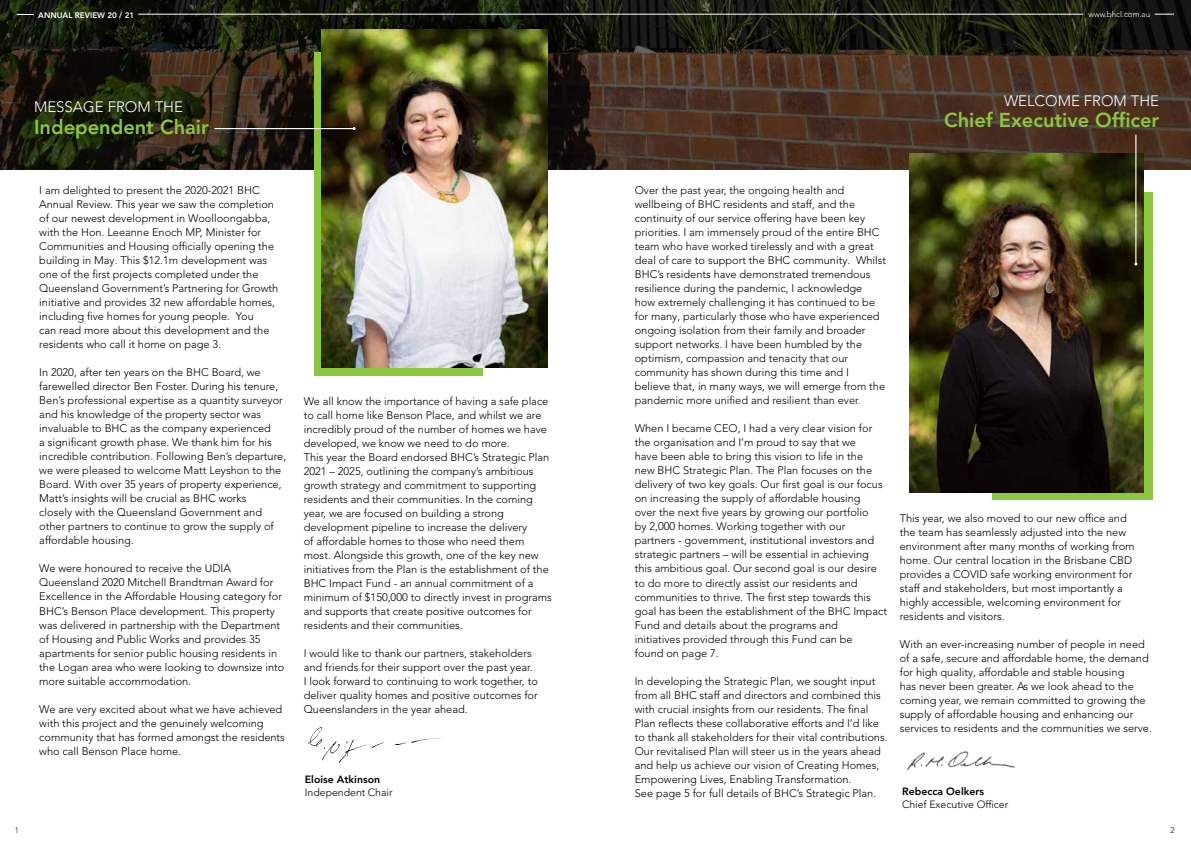
<style>
.page{position:relative;width:1191px;height:842px;background:#fff}
.page>*{position:absolute;margin:0;border:0;box-sizing:border-box;transform-origin:0 0}
.t1{font:800 20px "Avenir LT Pro";color:#8dc63f}
.t2{font:300 15px "Avenir LT Pro";color:#fff}
.t3{font:300 11px/14px "Avenir LT Pro";color:#000}
.t4{font:300 10.5px "Avenir LT Pro";color:#000}
.t5{font:800 10.5px "Avenir LT Pro";color:#000}
.t6{font:800 8px "Avenir LT Pro";color:#fff}
.t7{font:300 8px "Avenir LT Pro";color:#fff}
.t8{font:300 8px "Avenir LT Pro";color:#000}
</style>
<div class="page">
<svg style="left:0;top:0;width:1191px;height:170px;background:#2f2618"></svg>
<hr style="left:138px;top:14px;width:945px;height:1px;background:#fff">
<svg style="left:17px;top:14px;width:17px;height:1px"></svg>
<svg style="left:1154px;top:13px;width:20px;height:2px"></svg>
<img style="left:308px;top:727px;width:135px;height:36px">
<div style="left:314px;top:52px;width:169px;height:323px;background:#8dc63f"></div>
<div style="left:992px;top:193px;width:160px;height:307px;background:#8dc63f"></div>
<img style="left:906px;top:751px;width:109px;height:20px">
<img style="left:322px;top:30px;width:225px;height:337px">
<img style="left:910px;top:153px;width:234px;height:340px">
<hr style="left:214px;top:128px;width:139px;height:1px;background:#fff">
<hr style="left:1135px;top:135px;width:1px;height:129px;background:#fff">
<p class="t6" style="left:38px;top:10px;width:97px">ANNUAL REVIEW 20 / 21</p>
<p class="t7" style="left:1088px;top:9px;width:63px">www.bhcl.com.au</p>
<h2 class="t2" style="left:34px;top:98px;width:150px">MESSAGE FROM THE</h2>
<h1 class="t1" style="left:34px;top:115px;width:176px">Independent Chair</h1>
<h2 class="t2" style="left:1004px;top:92px;width:157px">WELCOME FROM THE</h2>
<h1 class="t1" style="left:944px;top:109px;width:217px">Chief Executive Officer</h1>
<p class="t3" style="left:39px;top:184px;width:240px">I am delighted to present the 2020-2021 BHC Annual Review. This year we saw the completion of our newest development in Woolloongabba, with the Hon. Leeanne Enoch MP, Minister for Communities and Housing officially opening the building in May. This $12.1m development was one of the first projects completed under the Queensland Government’s Partnering for Growth initiative and provides 32 new affordable homes, including five homes for young people. You<br>can read more about this development and the residents who call it home on page 3.</p>
<p class="t3" style="left:39px;top:366px;width:248px">In 2020, after ten years on the BHC Board, we farewelled director Ben Foster. During his tenure, Ben’s professional expertise as a quantity surveyor and his knowledge of the property sector was invaluable to BHC as the company experienced<br>a significant growth phase. We thank him for his incredible contribution. Following Ben’s departure, we were pleased to welcome Matt Leyshon to the Board. With over 35 years of property experience, Matt’s insights will be crucial as BHC works<br>closely with the Queensland Government and other partners to continue to grow the supply of affordable housing.</p>
<p class="t3" style="left:39px;top:562px;width:247px">We were honoured to receive the UDIA Queensland 2020 Mitchell Brandtman Award for Excellence in the Affordable Housing category for BHC’s Benson Place development. This property was delivered in partnership with the Department of Housing and Public Works and provides 35 apartments for senior public housing residents in the Logan area who were looking to downsize into more suitable accommodation.</p>
<p class="t3" style="left:39px;top:702px;width:247px">We are very excited about what we have achieved with this project and the genuinely welcoming community that has formed amongst the residents who call Benson Place home.</p>
<p class="t3" style="left:635px;top:184px;width:253px">Over the past year, the ongoing health and wellbeing of BHC residents and staff, and the continuity of our service offering have been key priorities. I am immensely proud of the entire BHC team who have worked tirelessly and with a great deal of care to support the BHC community. Whilst BHC’s residents have demonstrated tremendous resilience during the pandemic, I acknowledge<br>how extremely challenging it has continued to be for many, particularly those who have experienced ongoing isolation from their family and broader support networks. I have been humbled by the optimism, compassion and tenacity that our community has shown during this time and I believe that, in many ways, we will emerge from the pandemic more unified and resilient than ever.</p>
<p class="t3" style="left:635px;top:422px;width:254px">When I became CEO, I had a very clear vision for the organisation and I’m proud to say that we<br>have been able to bring this vision to life in the<br>new BHC Strategic Plan. The Plan focuses on the delivery of two key goals. Our first goal is our focus on increasing the supply of affordable housing<br>over the next five years by growing our portfolio<br>by 2,000 homes. Working together with our partners - government, institutional investors and strategic partners – will be essential in achieving this ambitious goal. Our second goal is our desire to do more to directly assist our residents and communities to thrive. The first step towards this goal has been the establishment of the BHC Impact Fund and details about the programs and<br>initiatives provided through this Fund can be<br>found on page 7.</p>
<p class="t3" style="left:635px;top:674px;width:254px">In developing the Strategic Plan, we sought input from all BHC staff and directors and combined this with crucial insights from our residents. The final Plan reflects these collaborative efforts and I’d like to thank all stakeholders for their vital contributions.<br>Our revitalised Plan will steer us in the years ahead and help us achieve our vision of Creating Homes, Empowering Lives, Enabling Transformation.<br>See page 5 for full details of BHC’s Strategic Plan.</p>
<p class="t3" style="left:304px;top:394px;width:250px">We all know the importance of having a safe place to call home like Benson Place, and whilst we are incredibly proud of the number of homes we have developed, we know we need to do more.<br>This year the Board endorsed BHC’s Strategic Plan 2021 – 2025, outlining the company’s ambitious growth strategy and commitment to supporting residents and their communities. In the coming year, we are focused on building a strong development pipeline to increase the delivery<br>of affordable homes to those who need them most. Alongside this growth, one of the key new initiatives from the Plan is the establishment of the BHC Impact Fund - an annual commitment of a minimum of $150,000 to directly invest in programs and supports that create positive outcomes for residents and their communities.</p>
<p class="t3" style="left:304px;top:646px;width:236px">I would like to thank our partners, stakeholders and friends for their support over the past year.<br>I look forward to continuing to work together, to deliver quality homes and positive outcomes for Queenslanders in the year ahead.</p>
<p class="t3" style="left:899px;top:511px;width:236px">This year, we also moved to our new office and the team has seamlessly adjusted into the new environment after many months of working from home. Our central location in the Brisbane CBD provides a COVID safe working environment for staff and stakeholders, but most importantly a highly accessible, welcoming environment for residents and visitors.</p>
<p class="t3" style="left:899px;top:637px;width:254px">With an ever-increasing number of people in need of a safe, secure and affordable home, the demand for high quality, affordable and stable housing<br>has never been greater. As we look ahead to the coming year, we remain committed to growing the supply of affordable housing and enhancing our services to residents and the communities we serve.</p>
<p class="t5" style="left:305px;top:773px;width:77px">Eloise Atkinson</p>
<p class="t4" style="left:305px;top:786px;width:89px">Independent Chair</p>
<p class="t5" style="left:902px;top:785px;width:84px">Rebecca Oelkers</p>
<p class="t4" style="left:902px;top:798px;width:108px">Chief Executive Officer</p>
<p class="t8" style="left:15px;top:825px;width:6px">1</p>
<p class="t8" style="left:1170px;top:825px;width:6px">2</p>
</div>
